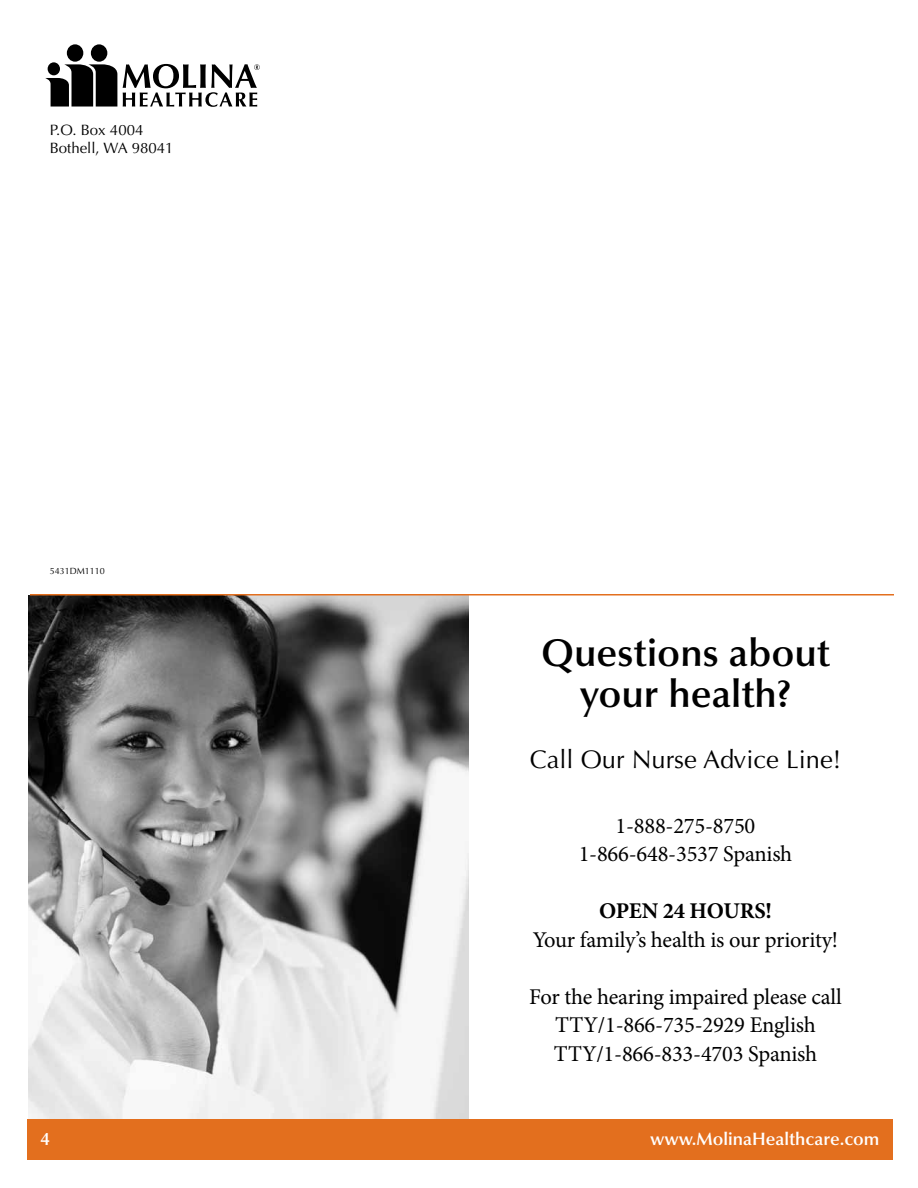
<style>
.page{position:relative;width:918px;height:1188px;background:#fff}
.page>*{position:absolute;margin:0;border:0;box-sizing:border-box;transform-origin:0 0}
.t1{font:600 39px/40.5px "Optima LT Std";color:#000;text-align:center}
.t2{font:25.5px "Optima LT Std";color:#000}
.t3{font:22.5px/28.5px "Minion Pro";letter-spacing:-.01em;color:#000;text-align:center}
.t4{font:700 22.5px "Minion Pro";letter-spacing:-.015em;color:#000}
.t5{font:600 18px "Optima LT Std";color:#fff}
.t6{font:15px/18px "Optima LT Std";color:#000}
.t7{font:9px "Optima LT Std";color:#000}
</style>
<div class="page">
<img style="left:28px;top:596px;width:440px;height:523px">
<hr style="left:30px;top:594px;width:864px;height:2px;background:#e36f1e">
<svg style="left:123px;top:64px;width:137px;height:43px"></svg>
<div style="left:91px;top:44px;width:16px;height:18px;background:#000;border-radius:50%"></div>
<div style="left:67px;top:44px;width:16px;height:18px;background:#000;border-radius:50%"></div>
<svg style="left:45px;top:64px;width:72px;height:43px"></svg>
<div style="left:48px;top:62px;width:12px;height:13px;background:#000;border-radius:50%"></div>
<div style="left:27px;top:1119px;width:866px;height:40px;background:#e36f1e"></div>
<p class="t6" style="left:50px;top:121px;width:125px">P.O. Box 4004<br>Bothell, WA 98041</p>
<p class="t7" style="left:50px;top:565px;width:57px">5431DM1110</p>
<h1 class="t1" style="left:541px;top:633px;width:290px">Questions about your health?</h1>
<p class="t2" style="left:530px;top:745px;width:313px">Call Our Nurse Advice Line!</p>
<p class="t3" style="left:579px;top:811px;width:215px">1-888-275-8750<br>1-866-648-3537 Spanish</p>
<p class="t4" style="left:599px;top:895px;width:174px">OPEN 24 HOURS!</p>
<p class="t3" style="left:533px;top:925px;width:307px">Your family’s health is our priority!</p>
<p class="t3" style="left:529px;top:982px;width:314px">For the hearing impaired please call<br>TTY/1-866-735-2929 English<br>TTY/1-866-833-4703 Spanish</p>
<p class="t5" style="left:40px;top:1128px;width:11px">4</p>
<p class="t5" style="left:650px;top:1128px;width:231px">www.MolinaHealthcare.com</p>
</div>
